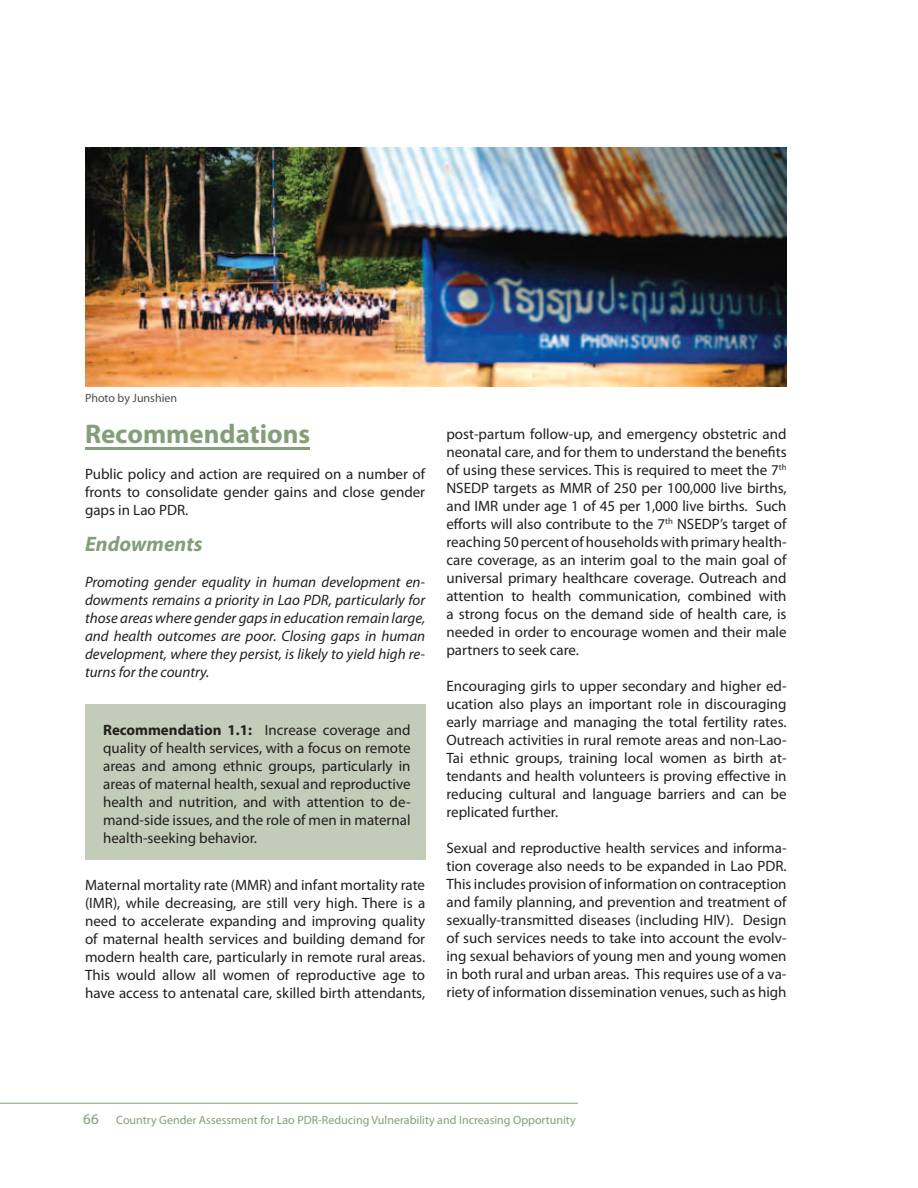
<style>
.page{position:relative;width:918px;height:1188px;background:#fff}
.page>*{position:absolute;margin:0;border:0;box-sizing:border-box;transform-origin:0 0}
.t1{font:700 27px "Myriad Pro";color:#849e7a}
.t2{font:italic 700 21px "Myriad Pro";color:#849e7a}
.t3{font:15px/18px "Myriad Pro";color:#231f20;text-align:justify}
.t4{font:italic 15px/18px "Myriad Pro";color:#231f20;text-align:justify}
.t5{font:12px "Myriad Pro";color:#849e7a}
.t6{font:12px "Myriad Pro";color:#4b4c4d}
.s1{font-weight:700}
.s2{font-size:15px}
</style>
<div class="page">
<hr style="left:0;top:1103px;width:578px;height:1px;background:#849e7a">
<div style="left:85px;top:705px;width:340px;height:155px;background:#c3cbb9"></div>
<img style="left:85px;top:148px;width:702px;height:239px">
<hr style="left:85px;top:447px;width:224px;height:3px;background:#849e7a">
<p class="t6" style="left:85px;top:391px;width:94px">Photo by Junshien</p>
<h1 class="t1" style="left:85px;top:416px;width:227px">Recommendations</h1>
<p class="t3" style="left:85px;top:464px;width:342px">Public policy and action are required on a number of fronts to consolidate gender gains and close gender gaps in Lao PDR.</p>
<h2 class="t2" style="left:85px;top:530px;width:119px">Endowments</h2>
<p class="t4" style="left:85px;top:572px;width:342px">Promoting gender equality in human development en&shy;dowments remains a priority in Lao PDR, particularly for those areas where gender gaps in education remain large, and health outcomes are poor. Closing gaps in human development, where they persist, is likely to yield high re&shy;turns for the country.</p>
<p class="t3" style="left:103px;top:721px;width:309px"><span class="s1">Recommendation 1.1:</span> Increase coverage and quality of health services, with a focus on remote areas and among ethnic groups, particularly in areas of maternal health, sexual and reproductive health and nutrition, and with attention to de&shy;mand-side issues, and the role of men in maternal health-seeking behavior.</p>
<p class="t3" style="left:85px;top:876px;width:342px">Maternal mortality rate (MMR) and infant mortality rate (IMR), while decreasing, are still very high. There is a need to accelerate expanding and improving quality of maternal health services and building demand for modern health care, particularly in remote rural areas.<br>This would allow all women of reproductive age to have access to antenatal care, skilled birth attendants,</p>
<p class="t3" style="left:446px;top:425px;width:342px">post-partum follow-up, and emergency obstetric and neonatal care, and for them to understand the benefits of using these services. This is required to meet the 7<sup>th </sup>NSEDP targets as MMR of 250 per 100,000 live births, and IMR under age 1 of 45 per 1,000 live births. Such efforts will also contribute to the 7<sup>th</sup> NSEDP’s target of reaching 50 percent of households with primary health&shy;care coverage, as an interim goal to the main goal of universal primary healthcare coverage. Outreach and attention to health communication, combined with a strong focus on the demand side of health care, is needed in order to encourage women and their male partners to seek care.</p>
<p class="t3" style="left:446px;top:677px;width:342px">Encouraging girls to upper secondary and higher ed&shy;ucation also plays an important role in discouraging early marriage and managing the total fertility rates.<br>Outreach activities in rural remote areas and non-Lao-Tai ethnic groups, training local women as birth at&shy;tendants and health volunteers is proving effective in reducing cultural and language barriers and can be replicated further.</p>
<p class="t3" style="left:446px;top:839px;width:342px">Sexual and reproductive health services and informa&shy;tion coverage also needs to be expanded in Lao PDR.<br>This includes provision of information on contraception and family planning, and prevention and treatment of sexually-transmitted diseases (including HIV). Design of such services needs to take into account the evolv&shy;ing sexual behaviors of young men and young women in both rural and urban areas. This requires use of a va&shy;riety of information dissemination venues, such as high</p>
<p class="t5" style="left:83px;top:1113px;width:494px"><span class="s2">66</span> Country Gender Assessment for Lao PDR-Reducing Vulnerability and Increasing Opportunity</p>
</div>
